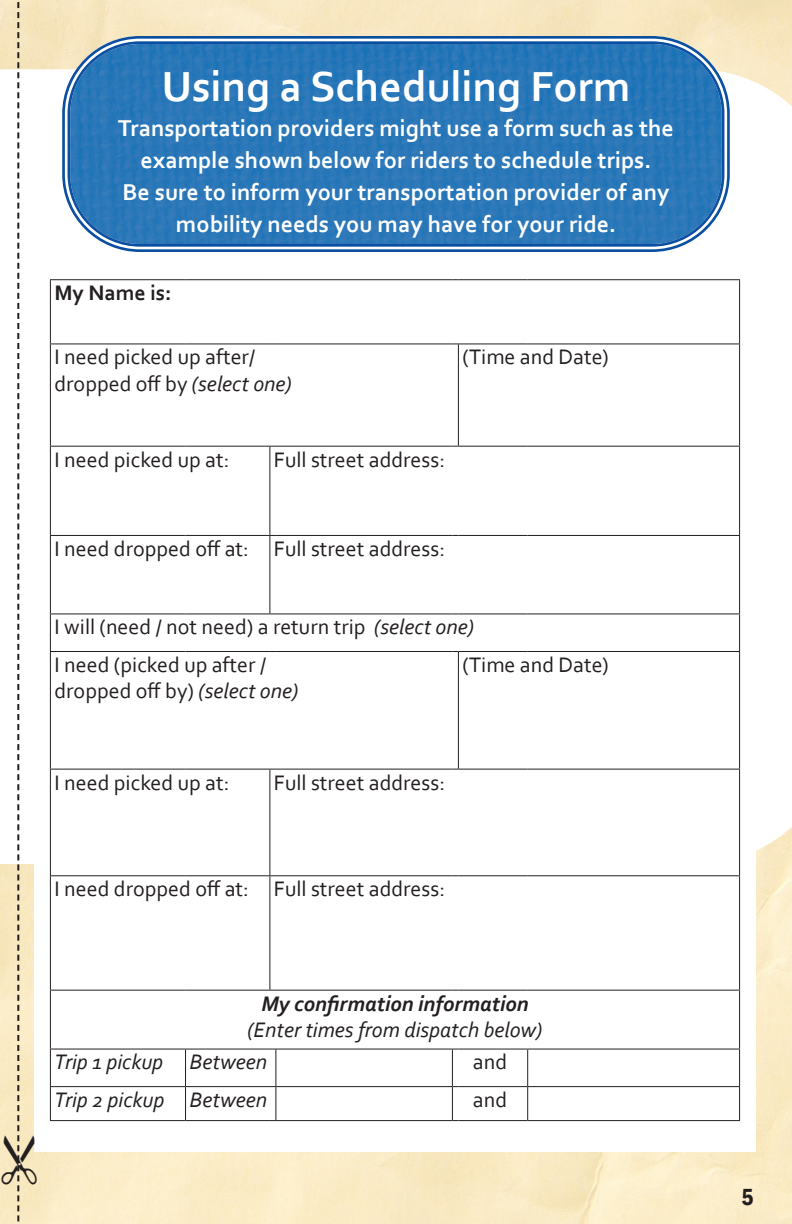
<style>
.page{position:relative;width:792px;height:1224px;background:#fff}
.page>*{position:absolute;margin:0;border:0;box-sizing:border-box;transform-origin:0 0}
.Body_Text{font:700 44px "Corbel";color:#fff}
.Body_Text-2{font:700 24px/32px "Corbel";color:#fff;text-align:center}
.t1{font:600 condensed 24px "Franklin Gothic";color:#231f20}
.t2{font:22px/26.4px "Corbel";color:#231f20}
.t3{font:italic 22px/26.4px "Corbel";color:#231f20;text-align:center}
.t4{font:700 22px "Corbel";color:#231f20}
.s1{font-style:italic}
.s2{font-weight:700}
</style>
<div class="page">
<hr style="left:50px;top:279px;width:136px;height:1px;background:#231f20">
<hr style="left:50px;top:280px;width:1px;height:63px;background:#231f20">
<hr style="left:186px;top:279px;width:84px;height:1px;background:#231f20">
<hr style="left:276px;top:279px;width:176px;height:1px;background:#231f20">
<hr style="left:458px;top:279px;width:70px;height:1px;background:#231f20">
<hr style="left:528px;top:279px;width:212px;height:1px;background:#231f20">
<hr style="left:739px;top:280px;width:1px;height:63px;background:#231f20">
<hr style="left:50px;top:343px;width:136px;height:1px;background:#231f20">
<hr style="left:50px;top:344px;width:1px;height:102px;background:#231f20">
<hr style="left:186px;top:343px;width:84px;height:1px;background:#231f20">
<hr style="left:276px;top:343px;width:176px;height:1px;background:#231f20">
<hr style="left:458px;top:343px;width:70px;height:1px;background:#231f20">
<hr style="left:458px;top:344px;width:1px;height:102px;background:#231f20">
<hr style="left:528px;top:343px;width:212px;height:1px;background:#231f20">
<hr style="left:739px;top:344px;width:1px;height:102px;background:#231f20">
<hr style="left:50px;top:446px;width:136px;height:1px;background:#231f20">
<hr style="left:50px;top:447px;width:1px;height:88px;background:#231f20">
<hr style="left:186px;top:446px;width:84px;height:1px;background:#231f20">
<hr style="left:269px;top:447px;width:1px;height:88px;background:#231f20">
<hr style="left:276px;top:446px;width:176px;height:1px;background:#231f20">
<hr style="left:458px;top:446px;width:70px;height:1px;background:#231f20">
<hr style="left:528px;top:446px;width:212px;height:1px;background:#231f20">
<hr style="left:739px;top:447px;width:1px;height:88px;background:#231f20">
<hr style="left:50px;top:535px;width:136px;height:1px;background:#231f20">
<hr style="left:50px;top:536px;width:1px;height:77px;background:#231f20">
<hr style="left:186px;top:535px;width:84px;height:1px;background:#231f20">
<hr style="left:269px;top:536px;width:1px;height:77px;background:#231f20">
<hr style="left:276px;top:535px;width:176px;height:1px;background:#231f20">
<hr style="left:458px;top:535px;width:70px;height:1px;background:#231f20">
<hr style="left:528px;top:535px;width:212px;height:1px;background:#231f20">
<hr style="left:739px;top:536px;width:1px;height:77px;background:#231f20">
<hr style="left:50px;top:613px;width:136px;height:1px;background:#231f20">
<hr style="left:50px;top:614px;width:1px;height:37px;background:#231f20">
<hr style="left:186px;top:613px;width:84px;height:1px;background:#231f20">
<hr style="left:276px;top:613px;width:176px;height:1px;background:#231f20">
<hr style="left:458px;top:613px;width:70px;height:1px;background:#231f20">
<hr style="left:528px;top:613px;width:212px;height:1px;background:#231f20">
<hr style="left:739px;top:614px;width:1px;height:37px;background:#231f20">
<hr style="left:50px;top:651px;width:136px;height:1px;background:#231f20">
<hr style="left:50px;top:652px;width:1px;height:117px;background:#231f20">
<hr style="left:186px;top:651px;width:84px;height:1px;background:#231f20">
<hr style="left:276px;top:651px;width:176px;height:1px;background:#231f20">
<hr style="left:458px;top:651px;width:70px;height:1px;background:#231f20">
<hr style="left:458px;top:652px;width:1px;height:117px;background:#231f20">
<hr style="left:528px;top:651px;width:212px;height:1px;background:#231f20">
<hr style="left:739px;top:652px;width:1px;height:117px;background:#231f20">
<hr style="left:50px;top:769px;width:136px;height:1px;background:#231f20">
<hr style="left:50px;top:770px;width:1px;height:105px;background:#231f20">
<hr style="left:186px;top:769px;width:84px;height:1px;background:#231f20">
<hr style="left:269px;top:770px;width:1px;height:105px;background:#231f20">
<hr style="left:276px;top:769px;width:176px;height:1px;background:#231f20">
<hr style="left:458px;top:769px;width:70px;height:1px;background:#231f20">
<hr style="left:528px;top:769px;width:212px;height:1px;background:#231f20">
<hr style="left:739px;top:770px;width:1px;height:105px;background:#231f20">
<hr style="left:50px;top:875px;width:136px;height:1px;background:#231f20">
<hr style="left:50px;top:876px;width:1px;height:114px;background:#231f20">
<hr style="left:186px;top:875px;width:84px;height:1px;background:#231f20">
<hr style="left:269px;top:876px;width:1px;height:114px;background:#231f20">
<hr style="left:276px;top:875px;width:176px;height:1px;background:#231f20">
<hr style="left:458px;top:875px;width:70px;height:1px;background:#231f20">
<hr style="left:528px;top:875px;width:212px;height:1px;background:#231f20">
<hr style="left:739px;top:876px;width:1px;height:114px;background:#231f20">
<hr style="left:50px;top:990px;width:136px;height:1px;background:#231f20">
<hr style="left:50px;top:991px;width:1px;height:58px;background:#231f20">
<hr style="left:186px;top:990px;width:84px;height:1px;background:#231f20">
<hr style="left:276px;top:990px;width:176px;height:1px;background:#231f20">
<hr style="left:458px;top:990px;width:70px;height:1px;background:#231f20">
<hr style="left:528px;top:990px;width:212px;height:1px;background:#231f20">
<hr style="left:739px;top:991px;width:1px;height:58px;background:#231f20">
<hr style="left:50px;top:1049px;width:136px;height:1px;background:#231f20">
<hr style="left:50px;top:1049px;width:1px;height:37px;background:#231f20">
<hr style="left:186px;top:1049px;width:84px;height:1px;background:#231f20">
<hr style="left:185px;top:1049px;width:1px;height:37px;background:#231f20">
<hr style="left:276px;top:1049px;width:176px;height:1px;background:#231f20">
<hr style="left:275px;top:1049px;width:1px;height:37px;background:#231f20">
<hr style="left:452px;top:1049px;width:1px;height:37px;background:#231f20">
<hr style="left:458px;top:1049px;width:70px;height:1px;background:#231f20">
<hr style="left:528px;top:1049px;width:212px;height:1px;background:#231f20">
<hr style="left:527px;top:1049px;width:1px;height:37px;background:#231f20">
<hr style="left:739px;top:1049px;width:1px;height:37px;background:#231f20">
<hr style="left:50px;top:1086px;width:136px;height:1px;background:#231f20">
<hr style="left:50px;top:1087px;width:1px;height:33px;background:#231f20">
<hr style="left:186px;top:1086px;width:84px;height:1px;background:#231f20">
<hr style="left:185px;top:1087px;width:1px;height:33px;background:#231f20">
<hr style="left:276px;top:1086px;width:176px;height:1px;background:#231f20">
<hr style="left:275px;top:1087px;width:1px;height:33px;background:#231f20">
<hr style="left:452px;top:1087px;width:1px;height:33px;background:#231f20">
<hr style="left:458px;top:1086px;width:70px;height:1px;background:#231f20">
<hr style="left:528px;top:1086px;width:212px;height:1px;background:#231f20">
<hr style="left:527px;top:1087px;width:1px;height:33px;background:#231f20">
<hr style="left:739px;top:1087px;width:1px;height:33px;background:#231f20">
<hr style="left:50px;top:1120px;width:136px;height:1px;background:#231f20">
<hr style="left:186px;top:1120px;width:84px;height:1px;background:#231f20">
<hr style="left:276px;top:1120px;width:176px;height:1px;background:#231f20">
<hr style="left:458px;top:1120px;width:70px;height:1px;background:#231f20">
<hr style="left:528px;top:1120px;width:212px;height:1px;background:#231f20">
<img style="left:66px;top:40px;width:660px;height:203px">
<div style="left:62px;top:36px;width:668px;height:216px;border:3px solid #0a4fa0;border-radius:76px"></div>
<div style="left:68px;top:41px;width:656px;height:206px;border:3px solid #0a4fa0;border-radius:71px"></div>
<svg style="left:1px;top:0;width:36px;height:1224px"></svg>
<p class="Body_Text" style="left:161px;top:59px;width:471px">Using a Scheduling Form</p>
<p class="Body_Text-2" style="left:118px;top:111px;width:557px">Transportation providers might use a form such as the example shown below for riders to schedule trips.<br>Be sure to inform your transportation provider of any mobility needs you may have for your ride.</p>
<p class="t4" style="left:54px;top:279px;width:119px">My Name is:</p>
<p class="t2" style="left:54px;top:343px;width:239px">I need picked up after/ dropped off by <span class="s1">(select one)</span></p>
<p class="t2" style="left:462px;top:343px;width:148px">(Time and Date)</p>
<p class="t2" style="left:54px;top:446px;width:177px">I need picked up at:</p>
<p class="t2" style="left:274px;top:446px;width:173px">Full street address:</p>
<p class="t2" style="left:54px;top:535px;width:196px">I need dropped off at:</p>
<p class="t2" style="left:274px;top:535px;width:173px">Full street address:</p>
<p class="t2" style="left:54px;top:613px;width:421px">I will (need / not need) a return trip <span class="s1">(select one)</span></p>
<p class="t2" style="left:54px;top:651px;width:245px">I need (picked up after / dropped off by) <span class="s1">(select one)</span></p>
<p class="t2" style="left:462px;top:651px;width:148px">(Time and Date)</p>
<p class="t2" style="left:54px;top:768px;width:177px">I need picked up at:</p>
<p class="t2" style="left:274px;top:768px;width:173px">Full street address:</p>
<p class="t2" style="left:54px;top:875px;width:196px">I need dropped off at:</p>
<p class="t2" style="left:274px;top:875px;width:173px">Full street address:</p>
<p class="t3" style="left:247px;top:990px;width:297px"><span class="s2">My confirmation information </span>(Enter times from dispatch below)</p>
<p class="t3" style="left:54px;top:1048px;width:110px">Trip 1 pickup</p>
<p class="t3" style="left:190px;top:1048px;width:79px">Between</p>
<p class="t2" style="left:473px;top:1048px;width:36px">and</p>
<p class="t3" style="left:54px;top:1086px;width:111px">Trip 2 pickup</p>
<p class="t3" style="left:190px;top:1086px;width:79px">Between</p>
<p class="t2" style="left:473px;top:1086px;width:36px">and</p>
<p class="t1" style="left:742px;top:1181px;width:14px">5</p>
</div>
